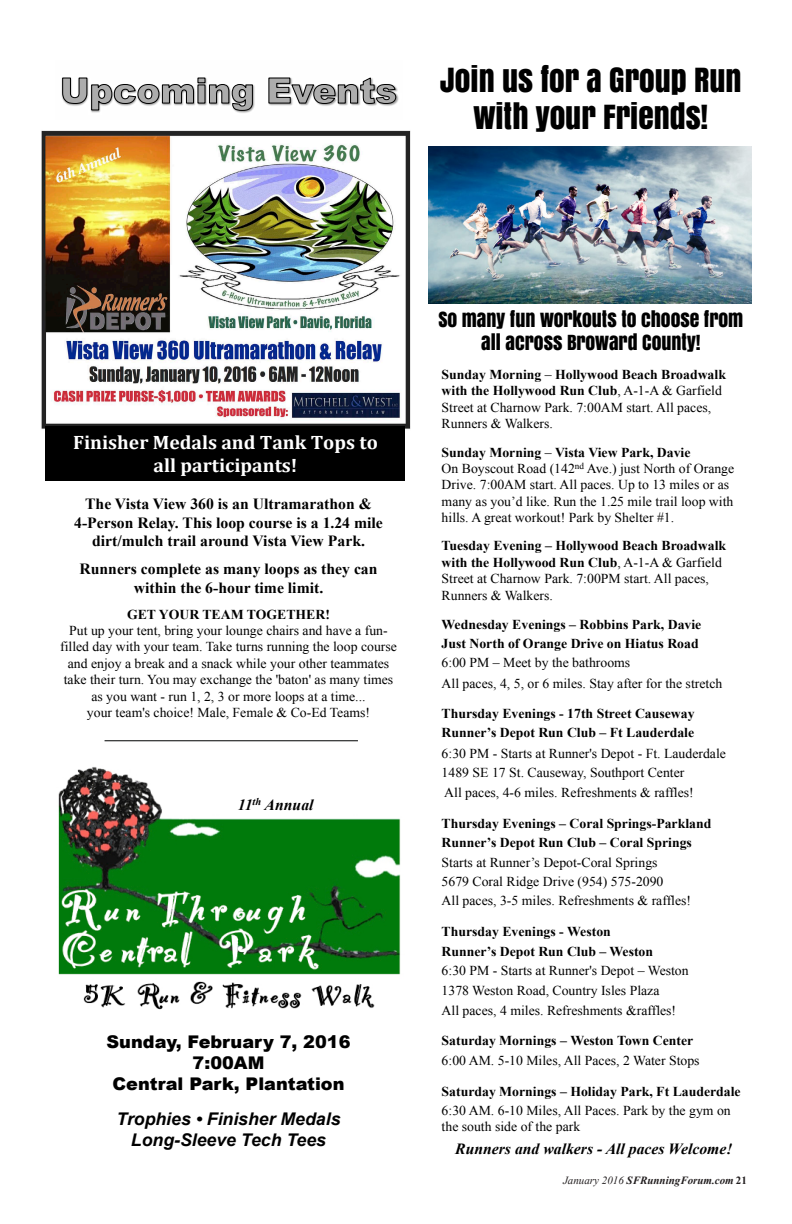
<style>
.page{position:relative;width:792px;height:1224px;background:#fff}
.page>*{position:absolute;margin:0;border:0;box-sizing:border-box;transform-origin:0 0}
.t1{font:31.1px/36.9px "Anton";color:#000;text-align:center}
.t2{font:19.4px/23.3px "Anton";color:#000;text-align:center}
.t3{font:700 19.4px/23.3px "Cambria";color:#fff;text-align:center}
.t4{font:900 17.5px/20.9px "Arial";color:#000;text-align:center}
.t5{font:italic 700 17.5px/20.4px "Arial";color:#000;text-align:center}
.t6{font:700 15.5px/18.5px "Times New Roman";color:#000;text-align:center}
.t7{font:italic 700 15.5px "Times New Roman";color:#000}
.t8{font:13.6px/19.7px "Times New Roman";color:#000}
.t9{font:700 13.6px/19.5px "Times New Roman";color:#000}
.t10{font:italic 700 11px "Times New Roman";color:#231f20}
.s1{font-weight:700}
.s2{font-weight:400}
.s3{font-style:normal}
</style>
<div class="page">
<img style="left:429px;top:146px;width:323px;height:158px">
<img style="left:41px;top:130px;width:370px;height:302px">
<svg style="left:62px;top:77px;width:335px;height:34px"></svg>
<div style="left:46px;top:426px;width:359px;height:54px;background:#000"></div>
<img style="left:58px;top:767px;width:343px;height:243px">
<hr style="left:105px;top:740px;width:253px;height:1px;background:#000">
<p class="t1" style="left:440px;top:60px;width:303px">JOIN US FOR A GROUP RUN<br>WITH YOUR FRIENDS!</p>
<p class="t3" style="left:73px;top:430px;width:306px">Finisher Medals and Tank Tops to all participants!</p>
<p class="t6" style="left:74px;top:494px;width:310px">The Vista View 360 is an Ultramarathon &amp;<br>4-Person Relay. This loop course is a 1.24 mile dirt/mulch trail around Vista View Park.</p>
<p class="t6" style="left:79px;top:559px;width:300px">Runners complete as many loops as they can within the 6-hour time limit.</p>
<p class="t8" style="left:60px;top:606px;width:338px;line-height:16.4px;text-align:center"><span class="s1">GET YOUR TEAM TOGETHER!<br></span>Put up your tent, bring your lounge chairs and have a fun&shy;filled day with your team. Take turns running the loop course and enjoy a break and a snack while your other teammates take their turn. You may exchange the 'baton' as many times as you want - run 1, 2, 3 or more loops at a time...<br>your team's choice! Male, Female &amp; Co-Ed Teams!</p>
<p class="t7" style="left:238px;top:794px;width:77px">11<sup>th</sup> Annual</p>
<p class="t4" style="left:107px;top:1031px;width:245px">Sunday, February 7, 2016<br>7:00AM<br>Central Park, Plantation</p>
<p class="t5" style="left:117px;top:1109px;width:225px">Trophies • Finisher Medals<br>Long-Sleeve Tech Tees</p>
<p class="t2" style="left:438px;top:307px;width:306px">SO MANY FUN WORKOUTS TO CHOOSE FROM<br>ALL ACROSS BROWARD COUNTY!</p>
<p class="t8" style="left:442px;top:367px;width:286px;line-height:16.2px"><span class="s1">Sunday Morning</span> – <span class="s1">Hollywood Beach Broadwalk with the Hollywood Run Club</span>, A-1-A &amp; Garfield Street at Charnow Park. 7:00AM start. All paces, Runners &amp; Walkers.</p>
<p class="t8" style="left:442px;top:444px;width:294px;line-height:16.3px"><span class="s1">Sunday Morning</span> – <span class="s1">Vista View Park, Davie<br></span>On Boyscout Road (142<sup>nd</sup> Ave.) just North of Orange Drive. 7:00AM start. All paces. Up to 13 miles or as many as you’d like. Run the 1.25 mile trail loop with hills. A great workout! Park by Shelter #1.</p>
<p class="t8" style="left:442px;top:537px;width:286px;line-height:16.6px"><span class="s1">Tuesday Evening – Hollywood Beach Broadwalk with the Hollywood Run Club</span>, A-1-A &amp; Garfield Street at Charnow Park. 7:00PM start. All paces, Runners &amp; Walkers.</p>
<p class="t9" style="left:442px;top:614px;width:282px">Wednesday Evenings – Robbins Park, Davie Just North of Orange Drive on Hiatus Road <span class="s2">6:00 PM – Meet by the bathrooms<br>All paces, 4, 5, or 6 miles. Stay after for the stretch</span></p>
<p class="t8" style="left:442px;top:703px;width:286px"><span class="s1">Thursday Evenings - 17th Street Causeway Runner’s Depot Run Club – Ft Lauderdale<br></span>6:30 PM - Starts at Runner's Depot - Ft. Lauderdale 1489 SE 17 St. Causeway, Southport Center<br>All paces, 4-6 miles. Refreshments &amp; raffles!</p>
<p class="t8" style="left:442px;top:813px;width:271px;line-height:19.4px"><span class="s1">Thursday Evenings – Coral Springs-Parkland Runner’s Depot Run Club – Coral Springs </span>Starts at Runner’s Depot-Coral Springs<br>5679 Coral Ridge Drive (954) 575-2090<br>All paces, 3-5 miles. Refreshments &amp; raffles!</p>
<p class="t8" style="left:442px;top:922px;width:249px"><span class="s1">Thursday Evenings - Weston<br>Runner’s Depot Run Club – Weston<br></span>6:30 PM - Starts at Runner's Depot – Weston 1378 Weston Road, Country Isles Plaza<br>All paces, 4 miles. Refreshments &amp;raffles!</p>
<p class="t8" style="left:442px;top:1031px;width:259px;line-height:19.4px"><span class="s1">Saturday Mornings – Weston Town Center<br></span>6:00 AM. 5-10 Miles, All Paces, 2 Water Stops</p>
<p class="t9" style="left:442px;top:1081px;width:301px">Saturday Mornings – Holiday Park, Ft Lauderdale<br><span class="s2">6:30 AM. 6-10 Miles, All Paces. Park by the gym on</span></p>
<p class="t8" style="left:442px;top:1117px;width:140px">the south side of the park</p>
<p class="t7" style="left:455px;top:1138px;width:279px">Runners and walkers - All paces Welcome!</p>
<p class="t10" style="left:563px;top:1173px;width:185px"><span class="s2">January 2016</span> SFRunningForum.com <span class="s3">21</span></p>
</div>
